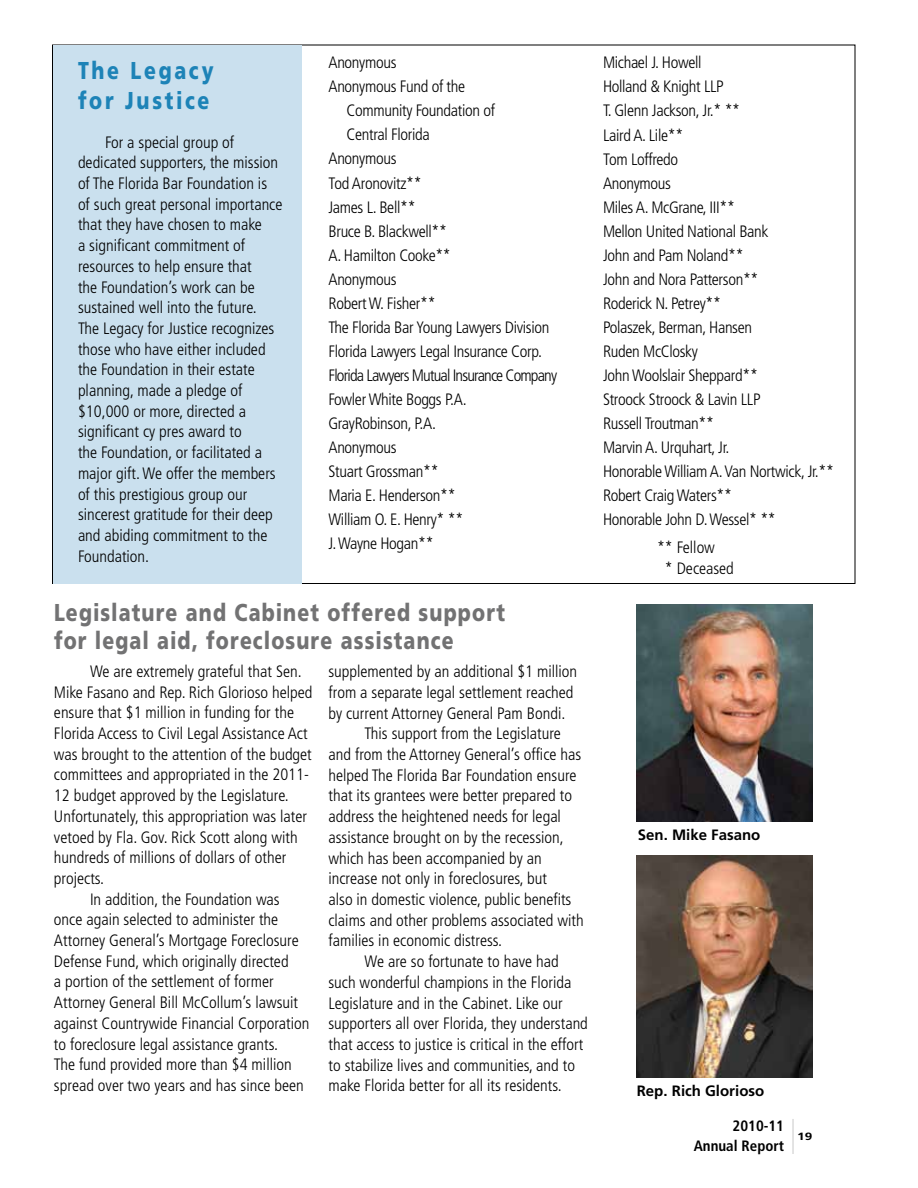
<style>
.page{position:relative;width:918px;height:1188px;background:#fff}
.page>*{position:absolute;margin:0;border:0;box-sizing:border-box;transform-origin:0 0}
.t1{font:900 24.3px/28.5px "Frutiger LT Std";letter-spacing:.06em;color:#727273;scale:.8 1}
.t2{font:900 24.3px/30px "Frutiger LT Std";letter-spacing:.14em;color:#1d83b7;scale:.8 1}
.t3{font:300 condensed 16.5px/20.7px "Frutiger LT Std";color:#000}
.t4{font:300 condensed 16.5px/24px "Frutiger LT Std";letter-spacing:-.02em;color:#000}
.t5{font:300 condensed 16.5px "Frutiger LT Std";letter-spacing:-.05em;color:#000}
.t6{font:700 15px "Frutiger LT Std";color:#000}
.t7{font:700 condensed 15px/19.5px "Frutiger LT Std";color:#000;text-align:right}
.t8{font:700 10.5px "Frutiger LT Std";color:#000;scale:1.3 1}
</style>
<div class="page">
<hr style="left:792px;top:1119px;width:2px;height:35px;background:#000">
<div style="left:53px;top:45px;width:249px;height:539px;background:#cae0ee"></div>
<img style="left:637px;top:605px;width:175px;height:217px">
<img style="left:637px;top:855px;width:175px;height:223px">
<h1 class="t2" style="left:78px;top:56px;width:171px">The Legacy for Justice</h1>
<p class="t3" style="left:78px;top:132px;width:206px;text-indent:27px">For a special group of dedicated supporters, the mission of The Florida Bar Foundation is of such great personal importance that they have chosen to make<br>a significant commitment of resources to help ensure that<br>the Foundation’s work can be sustained well into the future.<br>The Legacy for Justice recognizes those who have either included the Foundation in their estate planning, made a pledge of $10,000 or more, directed a significant cy pres award to<br>the Foundation, or facilitated a major gift. We offer the members of this prestigious group our sincerest gratitude for their deep and abiding commitment to the<br>Foundation.</p>
<p class="t4" style="left:328px;top:51px;width:69px">Anonymous</p>
<p class="t4" style="left:328px;top:75px;width:138px">Anonymous Fund of the</p>
<p class="t4" style="left:347px;top:99px;width:150px">Community Foundation of</p>
<p class="t4" style="left:347px;top:123px;width:85px">Central Florida</p>
<p class="t4" style="left:328px;top:147px;width:69px">Anonymous</p>
<p class="t4" style="left:328px;top:171px;width:95px">Tod Aronovitz**</p>
<p class="t4" style="left:328px;top:195px;width:89px">James L. Bell**</p>
<p class="t4" style="left:328px;top:219px;width:120px">Bruce B. Blackwell**</p>
<p class="t4" style="left:328px;top:243px;width:124px">A. Hamilton Cooke**</p>
<p class="t4" style="left:328px;top:267px;width:69px">Anonymous</p>
<p class="t4" style="left:328px;top:291px;width:109px">Robert W. Fisher**</p>
<p class="t4" style="left:328px;top:315px;width:222px">The Florida Bar Young Lawyers Division</p>
<p class="t4" style="left:328px;top:339px;width:215px">Florida Lawyers Legal Insurance Corp.</p>
<p class="t5" style="left:328px;top:366px;width:230px">Florida Lawyers Mutual Insurance Company</p>
<p class="t4" style="left:328px;top:387px;width:140px">Fowler White Boggs P.A.</p>
<p class="t4" style="left:328px;top:411px;width:109px">GrayRobinson, P.A.</p>
<p class="t4" style="left:328px;top:435px;width:69px">Anonymous</p>
<p class="t4" style="left:328px;top:459px;width:112px">Stuart Grossman**</p>
<p class="t4" style="left:328px;top:483px;width:129px">Maria E. Henderson**</p>
<p class="t4" style="left:328px;top:507px;width:136px">William O. E. Henry* **</p>
<p class="t4" style="left:328px;top:531px;width:107px">J. Wayne Hogan**</p>
<h1 class="t1" style="left:54px;top:598px;width:566px">Legislature and Cabinet offered support for legal aid, foreclosure assistance</h1>
<p class="t3" style="left:90px;top:661px;width:213px">We are extremely grateful that Sen.</p>
<p class="t3" style="left:54px;top:682px;width:260px">Mike Fasano and Rep. Rich Glorioso helped</p>
<p class="t3" style="left:54px;top:702px;width:242px">ensure that $1 million in funding for the</p>
<p class="t3" style="left:54px;top:723px;width:255px">Florida Access to Civil Legal Assistance Act</p>
<p class="t3" style="left:54px;top:744px;width:259px">was brought to the attention of the budget</p>
<p class="t3" style="left:54px;top:765px;width:257px">committees and appropriated in the 2011-</p>
<p class="t3" style="left:54px;top:785px;width:236px">12 budget approved by the Legislature.</p>
<p class="t3" style="left:54px;top:806px;width:255px">Unfortunately, this appropriation was later</p>
<p class="t3" style="left:54px;top:827px;width:245px">vetoed by Fla. Gov. Rick Scott along with</p>
<p class="t3" style="left:54px;top:847px;width:234px">hundreds of millions of dollars of other</p>
<p class="t3" style="left:54px;top:868px;width:52px">projects.</p>
<p class="t3" style="left:90px;top:889px;width:191px">In addition, the Foundation was</p>
<p class="t3" style="left:54px;top:910px;width:226px">once again selected to administer the</p>
<p class="t3" style="left:54px;top:930px;width:246px">Attorney General’s Mortgage Foreclosure</p>
<p class="t3" style="left:54px;top:951px;width:236px">Defense Fund, which originally directed</p>
<p class="t3" style="left:54px;top:972px;width:221px">a portion of the settlement of former</p>
<p class="t3" style="left:54px;top:992px;width:246px">Attorney General Bill McCollum’s lawsuit</p>
<p class="t3" style="left:54px;top:1013px;width:257px">against Countrywide Financial Corporation</p>
<p class="t3" style="left:54px;top:1034px;width:225px">to foreclosure legal assistance grants.</p>
<p class="t3" style="left:54px;top:1054px;width:239px">The fund provided more than $4 million</p>
<p class="t3" style="left:54px;top:1075px;width:251px">spread over two years and has since been</p>
<p class="t3" style="left:329px;top:661px;width:250px">supplemented by an additional $1 million</p>
<p class="t3" style="left:329px;top:682px;width:247px">from a separate legal settlement reached</p>
<p class="t3" style="left:329px;top:703px;width:238px">by current Attorney General Pam Bondi.</p>
<p class="t3" style="left:365px;top:723px;width:198px">This support from the Legislature</p>
<p class="t3" style="left:329px;top:744px;width:254px">and from the Attorney General’s office has</p>
<p class="t3" style="left:329px;top:765px;width:250px">helped The Florida Bar Foundation ensure</p>
<p class="t3" style="left:329px;top:786px;width:245px">that its grantees were better prepared to</p>
<p class="t3" style="left:329px;top:806px;width:234px">address the heightened needs for legal</p>
<p class="t3" style="left:329px;top:827px;width:237px">assistance brought on by the recession,</p>
<p class="t3" style="left:329px;top:848px;width:215px">which has been accompanied by an</p>
<p class="t3" style="left:329px;top:868px;width:220px">increase not only in foreclosures, but</p>
<p class="t3" style="left:329px;top:889px;width:244px">also in domestic violence, public benefits</p>
<p class="t3" style="left:329px;top:910px;width:257px">claims and other problems associated with</p>
<p class="t3" style="left:329px;top:931px;width:175px">families in economic distress.</p>
<p class="t3" style="left:365px;top:951px;width:196px">We are so fortunate to have had</p>
<p class="t3" style="left:329px;top:972px;width:244px">such wonderful champions in the Florida</p>
<p class="t3" style="left:329px;top:993px;width:236px">Legislature and in the Cabinet. Like our</p>
<p class="t3" style="left:329px;top:1013px;width:261px">supporters all over Florida, they understand</p>
<p class="t3" style="left:329px;top:1034px;width:256px">that access to justice is critical in the effort</p>
<p class="t3" style="left:329px;top:1055px;width:248px">to stabilize lives and communities, and to</p>
<p class="t3" style="left:329px;top:1076px;width:235px">make Florida better for all its residents.</p>
<p class="t4" style="left:603px;top:51px;width:233px">Michael J. Howell<br>Holland &amp; Knight LLP<br>T. Glenn Jackson, Jr.* **<br>Laird A. Lile**<br>Tom Loffredo<br>Anonymous<br>Miles A. McGrane, III**<br>Mellon United National Bank<br>John and Pam Noland**<br>John and Nora Patterson**<br>Roderick N. Petrey**<br>Polaszek, Berman, Hansen<br>Ruden McClosky<br>John Woolslair Sheppard**<br>Stroock Stroock &amp; Lavin LLP<br>Russell Troutman**<br>Marvin A. Urquhart, Jr.<br>Honorable William A. Van Nortwick, Jr.**<br>Robert Craig Waters**<br>Honorable John D. Wessel* **</p>
<p class="t3" style="left:665px;top:537px;width:71px;text-indent:-8px">** Fellow<br>* Deceased</p>
<p class="t6" style="left:638px;top:826px;width:124px">Sen. Mike Fasano</p>
<p class="t6" style="left:637px;top:1082px;width:129px">Rep. Rich Glorioso</p>
<p class="t7" style="left:694px;top:1116px;width:92px">2010-11<br>Annual Report</p>
<p class="t8" style="left:797px;top:1130px;width:13px">19</p>
</div>
